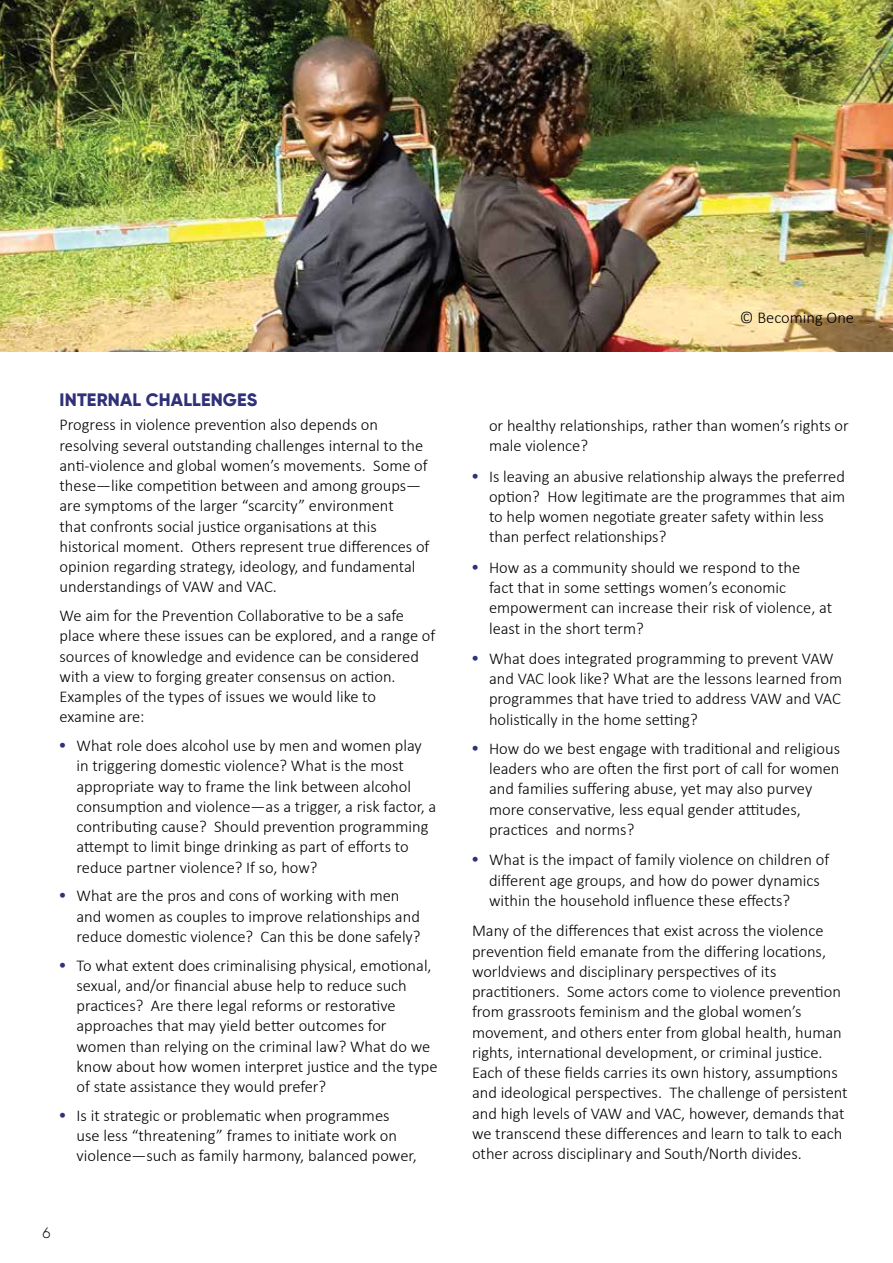
<style>
.page{position:relative;width:893px;height:1263px;background:#fff}
.page>*{position:absolute;margin:0;border:0;box-sizing:border-box;transform-origin:0 0}
.t1{font:800 18px "Gilroy";letter-spacing:.01em;color:#303178}
.t2{font:300 16.5px/20.2px "Calibri";color:#000}
.t3{font:300 15px "Gilroy";color:#000}
.s1{font-family:"Gilroy";font-weight:800;color:#303178}
</style>
<div class="page">
<img style="left:0;top:0;width:893px;height:351px">
<p class="t1" style="left:60px;top:388px;width:199px">INTERNAL CHALLENGES</p>
<p class="t2" style="left:60px;top:414px;width:371px">Progress in violence prevention also depends on resolving several outstanding challenges internal to the anti-violence and global women’s movements. Some of these—like competition between and among groups— are symptoms of the larger “scarcity” environment<br>that confronts social justice organisations at this historical moment. Others represent true differences of opinion regarding strategy, ideology, and fundamental understandings of VAW and VAC.</p>
<p class="t2" style="left:60px;top:605px;width:377px">We aim for the Prevention Collaborative to be a safe place where these issues can be explored, and a range of sources of knowledge and evidence can be considered with a view to forging greater consensus on action.<br>Examples of the types of issues we would like to examine are:</p>
<p class="t2" style="left:77px;top:735px;width:361px;text-indent:-17px"><span class="s1">•</span> What role does alcohol use by men and women play in triggering domestic violence? What is the most appropriate way to frame the link between alcohol consumption and violence—as a trigger, a risk factor, a contributing cause? Should prevention programming attempt to limit binge drinking as part of efforts to reduce partner violence? If so, how?</p>
<p class="t2" style="left:77px;top:885px;width:346px;text-indent:-17px"><span class="s1">•</span> What are the pros and cons of working with men and women as couples to improve relationships and reduce domestic violence? Can this be done safely?</p>
<p class="t2" style="left:77px;top:954px;width:362px;text-indent:-17px"><span class="s1">•</span> To what extent does criminalising physical, emotional, sexual, and/or financial abuse help to reduce such practices? Are there legal reforms or restorative approaches that may yield better outcomes for women than relying on the criminal law? What do we know about how women interpret justice and the type of state assistance they would prefer?</p>
<p class="t2" style="left:77px;top:1104px;width:342px;text-indent:-17px"><span class="s1">•</span> Is it strategic or problematic when programmes use less “threatening” frames to initiate work on violence—such as family harmony, balanced power,</p>
<p class="t3" style="left:43px;top:1224px;width:10px">6</p>
<p class="t2" style="left:740px;top:306px;width:116px">© Becoming One</p>
<p class="t2" style="left:489px;top:414px;width:361px">or healthy relationships, rather than women’s rights or male violence?</p>
<p class="t2" style="left:489px;top:465px;width:358px;text-indent:-17px"><span class="s1">•</span> Is leaving an abusive relationship always the preferred option? How legitimate are the programmes that aim to help women negotiate greater safety within less than perfect relationships?</p>
<p class="t2" style="left:489px;top:556px;width:345px;text-indent:-17px"><span class="s1">•</span> How as a community should we respond to the<br>fact that in some settings women’s economic empowerment can increase their risk of violence, at least in the short term?</p>
<p class="t2" style="left:489px;top:647px;width:355px;text-indent:-17px"><span class="s1">•</span> What does integrated programming to prevent VAW and VAC look like? What are the lessons learned from programmes that have tried to address VAW and VAC holistically in the home setting?</p>
<p class="t2" style="left:489px;top:737px;width:353px;text-indent:-17px"><span class="s1">•</span> How do we best engage with traditional and religious leaders who are often the first port of call for women and families suffering abuse, yet may also purvey more conservative, less equal gender attitudes, practices and norms?</p>
<p class="t2" style="left:489px;top:849px;width:342px;text-indent:-17px"><span class="s1">•</span> What is the impact of family violence on children of different age groups, and how do power dynamics within the household influence these effects?</p>
<p class="t2" style="left:472px;top:920px;width:377px">Many of the differences that exist across the violence prevention field emanate from the differing locations, worldviews and disciplinary perspectives of its practitioners. Some actors come to violence prevention from grassroots feminism and the global women’s movement, and others enter from global health, human rights, international development, or criminal justice.<br>Each of these fields carries its own history, assumptions and ideological perspectives. The challenge of persistent and high levels of VAW and VAC, however, demands that we transcend these differences and learn to talk to each other across disciplinary and South/North divides.</p>
</div>
